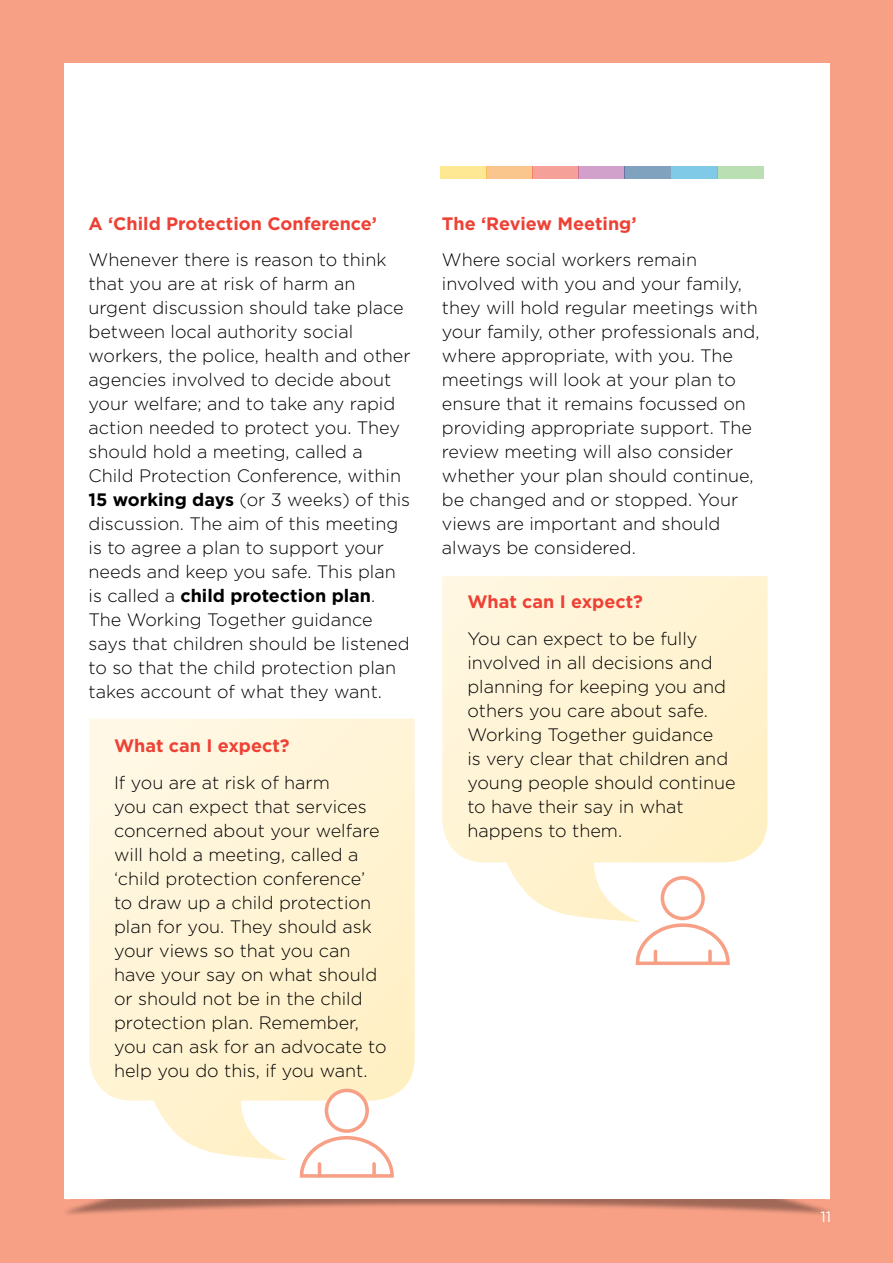
<style>
.page{position:relative;width:893px;height:1263px;background:#f7a086}
.page>*{position:absolute;margin:0;border:0;box-sizing:border-box;transform-origin:0 0}
.t1{font:300 18px/24px "Gotham HTF";color:#000}
.t2{font:700 18px "Gotham HTF";color:#ee4135}
.t3{font:15px "Gotham HTF";color:#fff}
.s1{font-weight:700}
</style>
<div class="page">
<div style="left:61px;top:1189px;width:773px;height:27px;background:#000;opacity:.35"></div>
<div style="left:64px;top:64px;width:765px;height:1135px;background:#fff"></div>
<svg style="left:89px;top:719px;width:326px;height:415px;background:#fef4d7"></svg>
<div style="left:326px;top:1090px;width:41px;height:41px;background:#fff;border-radius:50%"></div>
<div style="left:325px;top:1089px;width:44px;height:44px;border:4px solid #f7a086;border-radius:50%"></div>
<svg style="left:177px;top:1134px;width:653px;height:65px"></svg>
<svg style="left:372px;top:1164px;width:4px;height:12px"></svg>
<svg style="left:635px;top:923px;width:95px;height:43px"></svg>
<svg style="left:708px;top:951px;width:4px;height:12px"></svg>
<svg style="left:442px;top:576px;width:325px;height:346px;background:#fef4d7"></svg>
<div style="left:440px;top:167px;width:46px;height:12px;background:#ffe893"></div>
<div style="left:486px;top:167px;width:46px;height:12px;background:#fac68e"></div>
<div style="left:532px;top:167px;width:47px;height:12px;background:#f6a09a"></div>
<div style="left:579px;top:167px;width:46px;height:12px;background:#d2a1cb"></div>
<div style="left:625px;top:167px;width:46px;height:12px;background:#80a2be"></div>
<div style="left:671px;top:167px;width:46px;height:12px;background:#80c9e7"></div>
<div style="left:717px;top:167px;width:46px;height:12px;background:#b9dfb2"></div>
<p class="t2" style="left:89px;top:213px;width:290px">A ‘Child Protection Conference’</p>
<p class="t1" style="left:89px;top:248px;width:324px">Whenever there is reason to think that you are at risk of harm an urgent discussion should take place between local authority social workers, the police, health and other agencies involved to decide about your welfare; and to take any rapid action needed to protect you. They should hold a meeting, called a Child Protection Conference, within <span class="s1">15 working days</span> (or 3 weeks) of this discussion. The aim of this meeting is to agree a plan to support your needs and keep you safe. This plan is called a <span class="s1">child protection plan</span>.<br>The Working Together guidance says that children should be listened to so that the child protection plan takes account of what they want.</p>
<p class="t2" style="left:114px;top:735px;width:177px">What can I expect?</p>
<p class="t1" style="left:114px;top:770px;width:274px">If you are at risk of harm<br>you can expect that services concerned about your welfare will hold a meeting, called a ‘child protection conference’ to draw up a child protection plan for you. They should ask your views so that you can have your say on what should or should not be in the child protection plan. Remember, you can ask for an advocate to help you do this, if you want.</p>
<p class="t2" style="left:442px;top:213px;width:196px">The ‘Review Meeting’</p>
<p class="t1" style="left:442px;top:248px;width:319px">Where social workers remain involved with you and your family, they will hold regular meetings with your family, other professionals and, where appropriate, with you. The meetings will look at your plan to ensure that it remains focussed on providing appropriate support. The review meeting will also consider whether your plan should continue, be changed and or stopped. Your views are important and should always be considered.</p>
<p class="t2" style="left:467px;top:591px;width:177px">What can I expect?</p>
<p class="t1" style="left:467px;top:626px;width:270px">You can expect to be fully involved in all decisions and planning for keeping you and others you care about safe.<br>Working Together guidance<br>is very clear that children and young people should continue to have their say in what happens to them.</p>
<p class="t3" style="left:821px;top:1209px;width:12px">11</p>
</div>
